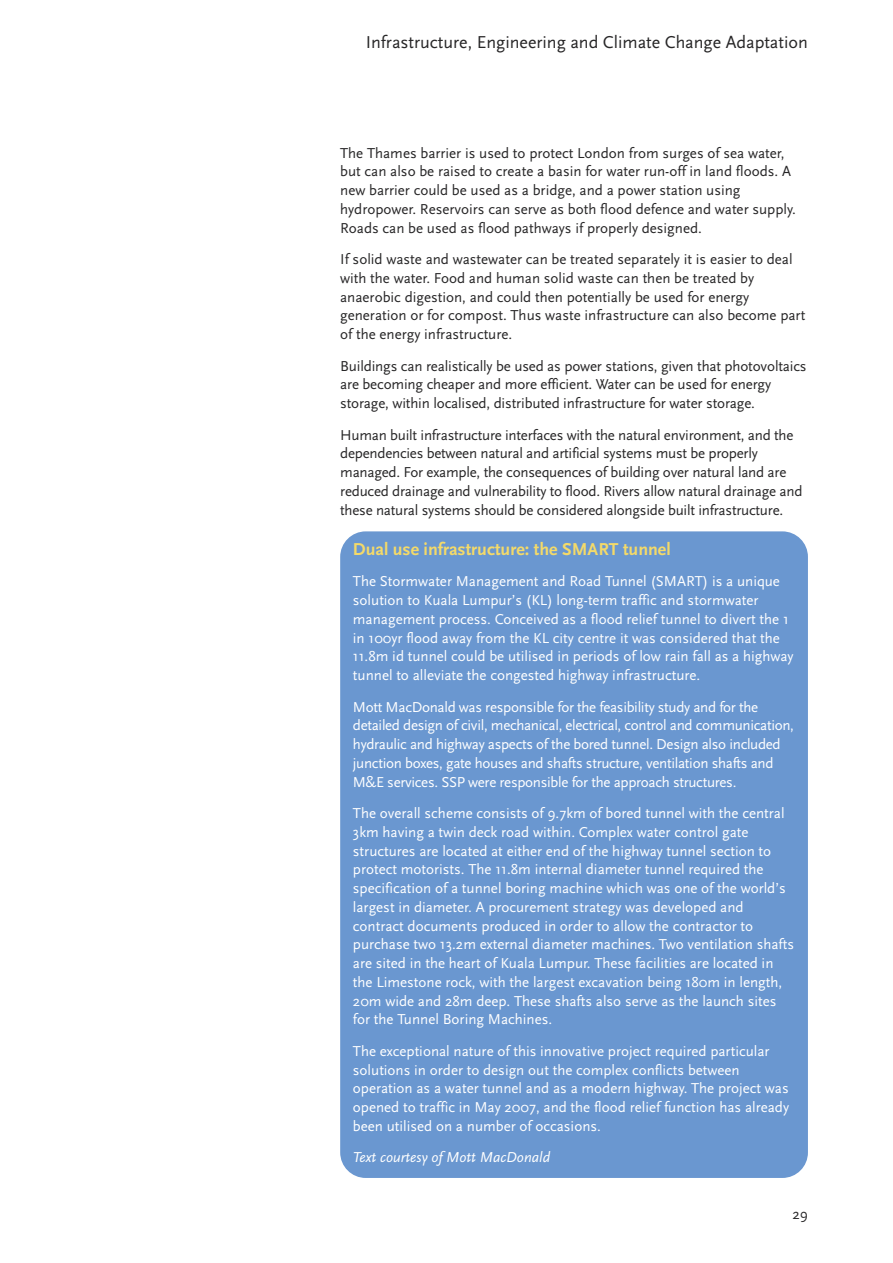
<style>
.page{position:relative;width:893px;height:1263px;background:#fff}
.page>*{position:absolute;margin:0;border:0;box-sizing:border-box;transform-origin:0 0}
.t1{font:18px "AD Scala Sans Romein";color:#272627}
.t2{font:700 18px "AD Scala Sans";color:#f4da69}
.t3{font:15px/18.8px "AD Scala Sans Romein";color:#fff}
.t4{font:15px/18.8px "AD Scala Sans Romein";letter-spacing:-.01em;color:#272627}
.t5{font:15px/18.8px "AD Scala Sans Romein";letter-spacing:-.02em;color:#fff}
.t6{font:italic 15px "AD Scala Sans";color:#fff}
</style>
<div class="page">
<div style="left:340px;top:531px;width:468px;height:647px;background:#6a97d0;border-radius:26px"></div>
<p class="t1" style="left:366px;top:34px;width:444px">Infrastructure, Engineering and Climate Change Adaptation</p>
<p class="t4" style="left:340px;top:145px;width:457px">The Thames barrier is used to protect London from surges of sea water, but can also be raised to create a basin for water run-off in land floods. A new barrier could be used as a bridge, and a power station using hydropower. Reservoirs can serve as both flood defence and water supply.<br>Roads can be used as flood pathways if properly designed.</p>
<p class="t4" style="left:340px;top:251px;width:467px">If solid waste and wastewater can be treated separately it is easier to deal with the water. Food and human solid waste can then be treated by anaerobic digestion, and could then potentially be used for energy generation or for compost. Thus waste infrastructure can also become part of the energy infrastructure.</p>
<p class="t4" style="left:340px;top:358px;width:468px">Buildings can realistically be used as power stations, given that photovoltaics are becoming cheaper and more efficient. Water can be used for energy storage, within localised, distributed infrastructure for water storage.</p>
<p class="t4" style="left:340px;top:427px;width:464px">Human built infrastructure interfaces with the natural environment, and the dependencies between natural and artificial systems must be properly managed. For example, the consequences of building over natural land are reduced drainage and vulnerability to flood. Rivers allow natural drainage and these natural systems should be considered alongside built infrastructure.</p>
<p class="t2" style="left:353px;top:542px;width:319px">Dual use infrastructure: the SMART tunnel</p>
<p class="t3" style="left:353px;top:573px;width:442px">The Stormwater Management and Road Tunnel (SMART) is a unique solution to Kuala Lumpur’s (KL) long-term traffic and stormwater management process. Conceived as a flood relief tunnel to divert the 1 in 100yr flood away from the KL city centre it was considered that the 11.8m id tunnel could be utilised in periods of low rain fall as a highway tunnel to alleviate the congested highway infrastructure.</p>
<p class="t5" style="left:353px;top:698px;width:443px">Mott MacDonald was responsible for the feasibility study and for the detailed design of civil, mechanical, electrical, control and communication, hydraulic and highway aspects of the bored tunnel. Design also included junction boxes, gate houses and shafts structure, ventilation shafts and M&amp;E services. SSP were responsible for the approach structures.</p>
<p class="t3" style="left:353px;top:805px;width:443px">The overall scheme consists of 9.7km of bored tunnel with the central 3km having a twin deck road within. Complex water control gate structures are located at either end of the highway tunnel section to protect motorists. The 11.8m internal diameter tunnel required the specification of a tunnel boring machine which was one of the world’s largest in diameter. A procurement strategy was developed and contract documents produced in order to allow the contractor to purchase two 13.2m external diameter machines. Two ventilation shafts are sited in the heart of Kuala Lumpur. These facilities are located in the Limestone rock, with the largest excavation being 180m in length, 20m wide and 28m deep. These shafts also serve as the launch sites for the Tunnel Boring Machines.</p>
<p class="t3" style="left:353px;top:1043px;width:438px">The exceptional nature of this innovative project required particular solutions in order to design out the complex conflicts between operation as a water tunnel and as a modern highway. The project was opened to traffic in May 2007, and the flood relief function has already been utilised on a number of occasions.</p>
<p class="t6" style="left:353px;top:1151px;width:199px">Text courtesy of Mott MacDonald</p>
<p class="t4" style="left:792px;top:1206px;width:17px">29</p>
</div>
